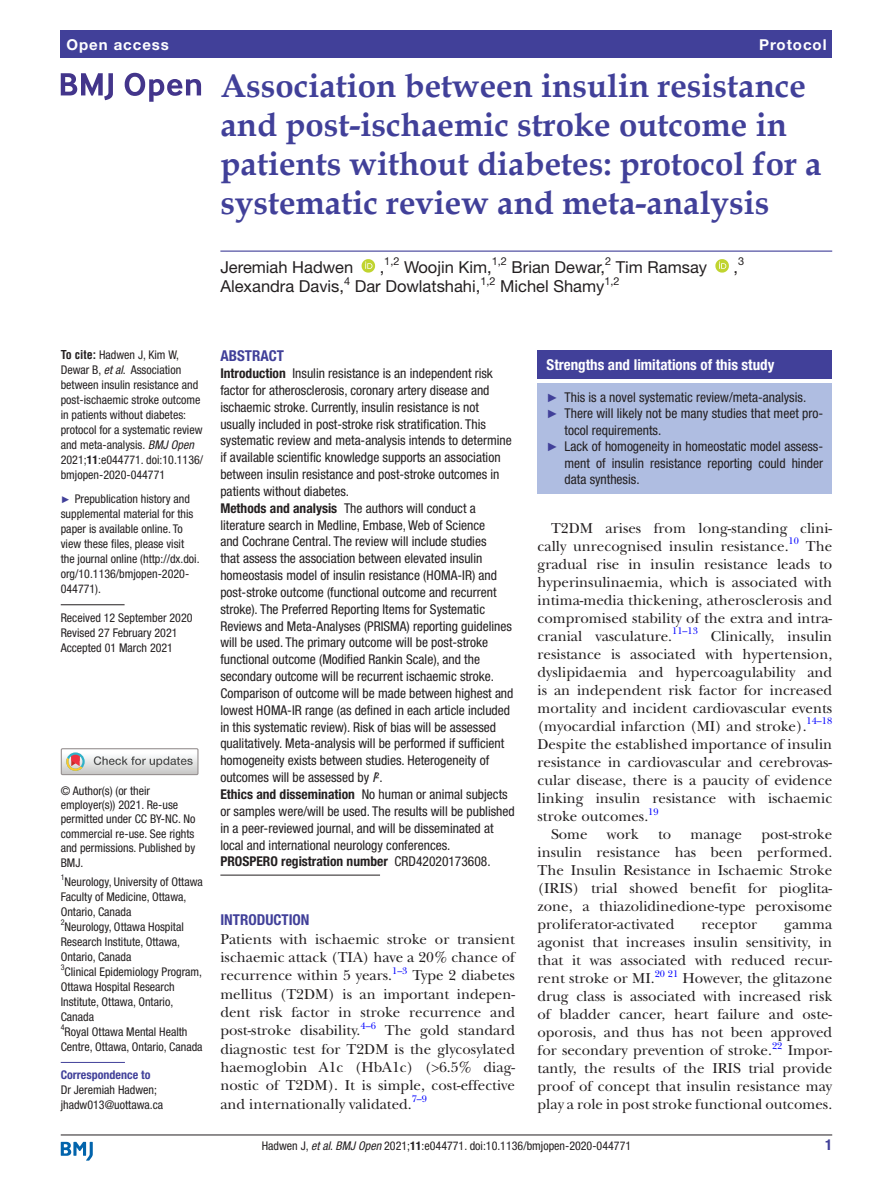
<style>
.page{position:relative;width:893px;height:1191px;background:#fff}
.page>*{position:absolute;margin:0;border:0;box-sizing:border-box;transform-origin:0 0}
.t1{font:700 33px/39px "Book Antiqua";color:#414099}
.t2{font:16.5px "Helvetica Neue LT Std";color:#231f20}
.t3{font:15px/18px "New Baskerville";color:#231f20;text-align:justify}
.t4{font:700 condensed 15px "Helvetica Neue LT Std";color:#fff}
.t5{font:700 condensed 15px "Helvetica Neue LT Std";color:#414099}
.t6{font:700 15px "Helvetica Neue LT Std";letter-spacing:.065em;color:#fff}
.t7{font:condensed 13.5px/16.8px "Helvetica Neue LT Std";color:#231f20}
.t8{font:condensed 12px/15px "Helvetica Neue LT Std";color:#231f20}
.t9{font:700 condensed 12px "Helvetica Neue LT Std";color:#414099}
.t10{font:10.95px "Helvetica Neue LT Std";color:#231f20}
.t11{font:9.9px "New Baskerville";color:#00f}
.t12{font:condensed 7.95px "Helvetica Neue LT Std";color:#231f20}
.s1{font-family:"Helvetica LT Std";font-weight:700}
.s2{font-style:italic}
.s3{font-weight:700}
.s4{font-family:"Arial";font-stretch:normal;font-size:9.75px;color:#414099}
.s5{font-family:"Arial";font-stretch:normal;font-size:12px;color:#414099}
</style>
<div class="page">
<hr style="left:61px;top:1134px;width:771px;height:1px;background:#231f20">
<svg style="left:61px;top:1141px;width:32px;height:19px"></svg>
<div style="left:61px;top:31px;width:771px;height:27px;background:#414099"></div>
<hr style="left:220px;top:250px;width:612px;height:2px;background:#414099">
<svg style="left:362px;top:259px;width:13px;height:14px"></svg>
<svg style="left:715px;top:259px;width:14px;height:14px"></svg>
<hr style="left:61px;top:604px;width:64px;height:1px;background:#231f20">
<hr style="left:61px;top:1062px;width:64px;height:1px;background:#414099">
<svg style="left:61px;top:73px;width:52px;height:27px"></svg>
<svg style="left:125px;top:73px;width:76px;height:29px"></svg>
<div style="left:61px;top:748px;width:138px;height:27px;border:1px solid #969090"></div>
<svg style="left:61px;top:748px;width:137px;height:26px"></svg>
<hr style="left:220px;top:874px;width:160px;height:1px;background:#231f20">
<div style="left:538px;top:350px;width:294px;height:29px;background:#414099"></div>
<div style="left:538px;top:383px;width:294px;height:110px;background:#afbde1"></div>
<p class="t6" style="left:66px;top:35px;width:104px">Open access</p>
<p class="t6" style="left:759px;top:35px;width:69px">Protocol</p>
<h1 class="t1" style="left:220px;top:66px;width:603px">Association between insulin resistance and post-ischaemic stroke outcome in patients without diabetes: protocol for a systematic review and meta-analysis</h1>
<p class="t2" style="left:220px;top:257px;width:134px">Jeremiah Hadwen</p>
<p class="t2" style="left:380px;top:257px;width:6px">,</p>
<p class="t10" style="left:384px;top:255px;width:17px">1,2</p>
<p class="t2" style="left:404px;top:257px;width:89px">Woojin Kim,</p>
<p class="t10" style="left:492px;top:255px;width:17px">1,2</p>
<p class="t2" style="left:512px;top:257px;width:95px">Brian Dewar,</p>
<p class="t10" style="left:605px;top:255px;width:8px">2</p>
<p class="t2" style="left:616px;top:257px;width:93px">Tim Ramsay</p>
<p class="t2" style="left:733px;top:257px;width:6px">,</p>
<p class="t10" style="left:738px;top:255px;width:8px">3</p>
<p class="t2" style="left:220px;top:276px;width:125px">Alexandra Davis,</p>
<p class="t10" style="left:344px;top:274px;width:8px">4</p>
<p class="t2" style="left:355px;top:276px;width:127px">Dar Dowlatshahi,</p>
<p class="t10" style="left:480px;top:274px;width:17px">1,2</p>
<p class="t2" style="left:500px;top:276px;width:106px">Michel Shamy</p>
<p class="t10" style="left:604px;top:274px;width:17px">1,2</p>
<p class="t8" style="left:61px;top:347px;width:144px"><span class="s1">To cite:</span> Hadwen J, Kim W,<br>Dewar B, <span class="s2">et al</span>. Association between insulin resistance and post-ischaemic stroke outcome in patients without diabetes: protocol for a systematic review and meta-analysis. <span class="s2">BMJ Open<br></span>2021;<span class="s3">11</span>:e044771. doi:10.1136/ bmjopen-2020-044771</p>
<p class="t8" style="left:61px;top:491px;width:140px"><span class="s4">►</span> Prepublication history and supplemental material for this paper is available online. To view these files, please visit the journal online (http://dx.doi. org/10.1136/bmjopen-2020-<br>044771).</p>
<p class="t8" style="left:61px;top:610px;width:133px">Received 12 September 2020<br>Revised 27 February 2021<br>Accepted 01 March 2021</p>
<p class="t8" style="left:61px;top:783px;width:136px;line-height:14.4px">© Author(s) (or their employer(s)) 2021. Re-use permitted under CC BY-NC. No commercial re-use. See rights and permissions. Published by<br>BMJ.</p>
<p class="t12" style="left:61px;top:873px;width:5px">1</p>
<p class="t8" style="left:61px;top:874px;width:144px;text-indent:4px">Neurology, University of Ottawa<br>Faculty of Medicine, Ottawa,<br>Ontario, Canada</p>
<p class="t12" style="left:61px;top:918px;width:5px">2</p>
<p class="t8" style="left:61px;top:919px;width:125px;text-indent:4px">Neurology, Ottawa Hospital<br>Research Institute, Ottawa,<br>Ontario, Canada</p>
<p class="t12" style="left:61px;top:963px;width:5px">3</p>
<p class="t8" style="left:61px;top:964px;width:143px;text-indent:4px">Clinical Epidemiology Program,<br>Ottawa Hospital Research<br>Institute, Ottawa, Ontario,<br>Canada<br><sup>4</sup>Royal Ottawa Mental Health<br>Centre, Ottawa, Ontario, Canada</p>
<p class="t9" style="left:61px;top:1067px;width:91px">Correspondence to</p>
<p class="t8" style="left:61px;top:1082px;width:104px">Dr Jeremiah Hadwen; jhadw013@uottawa.ca</p>
<p class="t5" style="left:220px;top:347px;width:65px">ABSTRACT</p>
<p class="t7" style="left:220px;top:365px;width:296px"><span class="s3">Introduction</span> Insulin resistance is an independent risk factor for atherosclerosis, coronary artery disease and ischaemic stroke. Currently, insulin resistance is not usually included in post-stroke risk stratification. This systematic review and meta-analysis intends to determine if available scientific knowledge supports an association between insulin resistance and post-stroke outcomes in patients without diabetes.<br><span class="s3">Methods and analysis</span> The authors will conduct a literature search in Medline, Embase, Web of Science<br>and Cochrane Central. The review will include studies<br>that assess the association between elevated insulin homeostasis model of insulin resistance (HOMA-IR) and post-stroke outcome (functional outcome and recurrent stroke). The Preferred Reporting Items for Systematic Reviews and Meta-Analyses (PRISMA) reporting guidelines will be used. The primary outcome will be post-stroke functional outcome (Modified Rankin Scale), and the secondary outcome will be recurrent ischaemic stroke.<br>Comparison of outcome will be made between highest and lowest HOMA-IR range (as defined in each article included in this systematic review). Risk of bias will be assessed qualitatively. Meta-analysis will be performed if sufficient homogeneity exists between studies. Heterogeneity of outcomes will be assessed by <span class="s2">I</span>².<br><span class="s3">Ethics and dissemination</span> No human or animal subjects or samples were/will be used. The results will be published in a peer-reviewed journal, and will be disseminated at local and international neurology conferences.<br><span class="s3">PROSPERO registration number</span> CRD42020173608.</p>
<p class="t5" style="left:220px;top:911px;width:91px">INTRODUCTION</p>
<p class="t3" style="left:220px;top:929px;width:296px">Patients with ischaemic stroke or transient ischaemic attack (TIA) have a 20% chance of recurrence within 5 years.<sup>1–3</sup> Type 2 diabetes mellitus (T2DM) is an important indepen&shy;dent risk factor in stroke recurrence and post-stroke disability.</p>
<p class="t11" style="left:361px;top:1019px;width:17px">4–6</p>
<p class="t3" style="left:220px;top:1021px;width:296px;text-indent:164px">The gold standard diagnostic test for T2DM is the glycosylated haemoglobin A1c (HbA1c) (&gt;6.5% diag&shy;nostic of T2DM). It is simple, cost-effective and internationally validated.</p>
<p class="t11" style="left:412px;top:1093px;width:17px">7–9</p>
<p class="t4" style="left:547px;top:356px;width:229px">Strengths and limitations of this study</p>
<p class="t7" style="left:547px;top:388px;width:261px"><span class="s5">►</span> This is a novel systematic review/meta-analysis.</p>
<p class="t7" style="left:547px;top:405px;width:278px"><span class="s5">►</span> There will likely not be many studies that meet pro-</p>
<p class="t7" style="left:565px;top:421px;width:98px">tocol requirements.</p>
<p class="t7" style="left:547px;top:438px;width:278px"><span class="s5">►</span> Lack of homogeneity in homeostatic model assess-</p>
<p class="t7" style="left:565px;top:454px;width:260px">ment of insulin resistance reporting could hinder</p>
<p class="t7" style="left:565px;top:471px;width:77px">data synthesis.</p>
<p class="t3" style="left:538px;top:519px;width:296px;text-indent:14px">T2DM arises from long-standing clini&shy;cally unrecognised insulin resistance.</p>
<p class="t11" style="left:789px;top:535px;width:12px">10</p>
<p class="t3" style="left:538px;top:537px;width:296px;text-indent:268px">The gradual rise in insulin resistance leads to hyperinsulinaemia, which is associated with intima-media thickening, atherosclerosis and compromised stability of the extra and intra&shy;cranial vasculature.</p>
<p class="t11" style="left:672px;top:625px;width:27px">11–13</p>
<p class="t3" style="left:538px;top:627px;width:296px;text-indent:173px">Clinically, insulin resistance is associated with hypertension, dyslipidaemia and hypercoagulability and is an independent risk factor for increased mortality and incident cardiovascular events (myocardial infarction (MI) and stroke).</p>
<p class="t11" style="left:806px;top:715px;width:27px">14–18</p>
<p class="t3" style="left:538px;top:735px;width:296px">Despite the established importance of insulin resistance in cardiovascular and cerebrovas&shy;cular disease, there is a paucity of evidence linking insulin resistance with ischaemic stroke outcomes.</p>
<p class="t11" style="left:648px;top:805px;width:12px">19</p>
<p class="t3" style="left:538px;top:825px;width:296px;text-indent:224px">post-stroke insulin resistance has been performed.<br>The Insulin Resistance in Ischaemic Stroke (IRIS) trial showed benefit for pioglita&shy;zone, a thiazolidinedione-type peroxisome proliferator-activated</p>
<p class="t3" style="left:551px;top:825px;width:38px">Some</p>
<p class="t3" style="left:607px;top:825px;width:33px">work</p>
<p class="t3" style="left:658px;top:825px;width:15px">to</p>
<p class="t3" style="left:690px;top:825px;width:53px">manage</p>
<p class="t3" style="left:701px;top:915px;width:57px">receptor</p>
<p class="t3" style="left:538px;top:915px;width:296px;text-indent:247px">gamma agonist that increases insulin sensitivity, in that it was associated with reduced recur&shy;rent stroke or MI.</p>
<p class="t11" style="left:655px;top:967px;width:25px">20 21</p>
<p class="t3" style="left:538px;top:969px;width:296px;text-indent:145px">However, the glitazone drug class is associated with increased risk of bladder cancer, heart failure and oste&shy;oporosis, and thus has not been approved for secondary prevention of stroke.<sup>22</sup> Impor&shy;tantly, the results of the IRIS trial provide proof of concept that insulin resistance may play a role in post stroke functional outcomes.</p>
<p class="t8" style="left:262px;top:1137px;width:371px">Hadwen J, <span class="s2">et al</span>. <span class="s2">BMJ Open</span> 2021;<span class="s3">11</span>:e044771. doi:10.1136/bmjopen-2020-044771</p>
<p class="t5" style="left:825px;top:1135px;width:9px">1</p>
</div>
